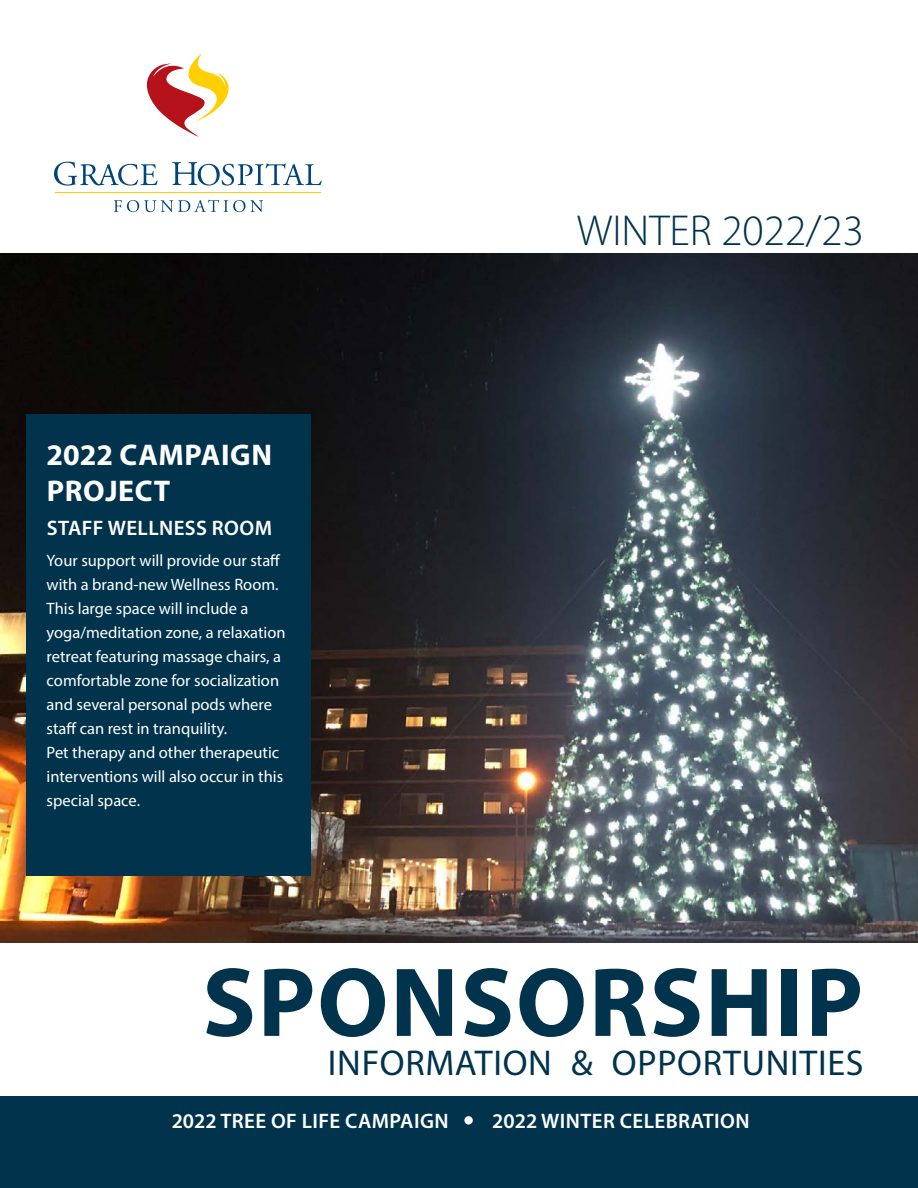
<style>
.page{position:relative;width:918px;height:1188px;background:#fff}
.page>*{position:absolute;margin:0;border:0;box-sizing:border-box;transform-origin:0 0}
.t1{font:700 99px "Myriad Pro";letter-spacing:.02em;color:#01334d}
.t2{font:300 43.5px "Myriad Pro";color:#01334d}
.t3{font:36px "Myriad Pro";letter-spacing:.02em;color:#01334d}
.t4{font:700 30px/36px "Myriad Pro";letter-spacing:.02em;color:#fff}
.t5{font:600 21px "Myriad Pro";letter-spacing:.02em;color:#fff}
.t6{font:16.5px/24px "Myriad Pro";color:#fff}
</style>
<div class="page">
<svg style="left:146px;top:54px;width:83px;height:83px"></svg>
<svg style="left:54px;top:162px;width:104px;height:24px"></svg>
<svg style="left:172px;top:162px;width:150px;height:24px"></svg>
<hr style="left:55px;top:192px;width:266px;height:1px;background:#ffcf01">
<svg style="left:114px;top:200px;width:149px;height:12px"></svg>
<img style="left:0;top:254px;width:918px;height:688px">
<div style="left:0;top:1096px;width:918px;height:92px;background:#01334d"></div>
<div style="left:464px;top:1116px;width:9px;height:9px;background:#fff;border-radius:50%"></div>
<div style="left:26px;top:414px;width:284px;height:461px;background:#01334d"></div>
<h3 class="t4" style="left:47px;top:435px;width:227px">2022 CAMPAIGN<br>PROJECT</h3>
<p class="t5" style="left:47px;top:514px;width:227px">STAFF WELLNESS ROOM</p>
<p class="t6" style="left:47px;top:548px;width:241px">Your support will provide our staff with a brand-new Wellness Room.<br>This large space will include a yoga/meditation zone, a relaxation retreat featuring massage chairs, a comfortable zone for socialization and several personal pods where staff can rest in tranquility.<br>Pet therapy and other therapeutic interventions will also occur in this special space.</p>
<h2 class="t2" style="left:577px;top:204px;width:289px">WINTER 2022/23</h2>
<h1 class="t1" style="left:202px;top:938px;width:662px">SPONSORSHIP</h1>
<h3 class="t3" style="left:328px;top:1040px;width:537px">INFORMATION &amp; OPPORTUNITIES</h3>
<p class="t5" style="left:172px;top:1107px;width:278px">2022 TREE OF LIFE CAMPAIGN</p>
<p class="t5" style="left:492px;top:1107px;width:259px">2022 WINTER CELEBRATION</p>
</div>
